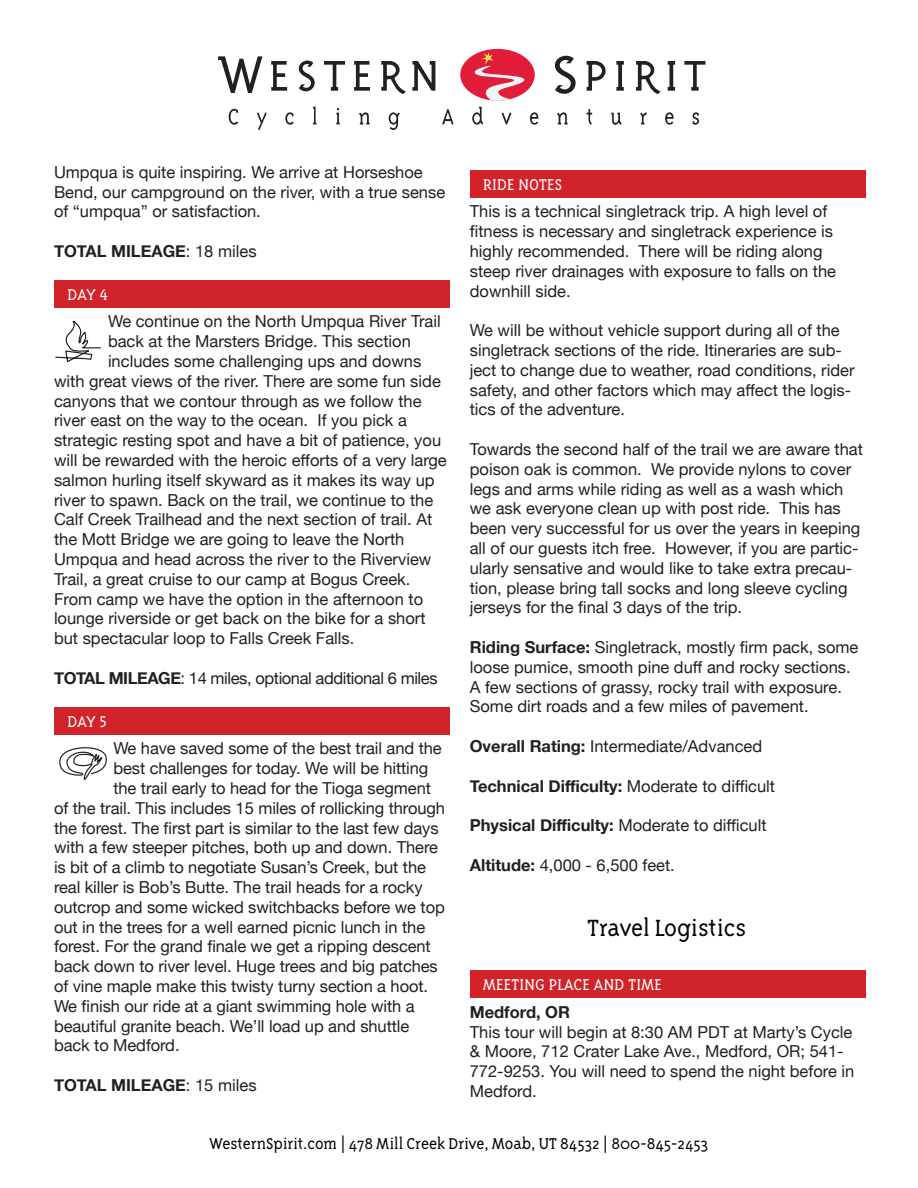
<style>
.page{position:relative;width:918px;height:1188px;background:#fff}
.page>*{position:absolute;margin:0;border:0;box-sizing:border-box;transform-origin:0 0}
.t1{font:300 27px "Triplex Serif OT";color:#000}
.t2{font:300 18px "Triplex Serif OT";color:#000}
.t3{font:300 18px "Triplex Serif OT";letter-spacing:.02em;color:#fff}
.t4{font:16.5px/19.8px "Helvetica Neue";color:#231f20}
.t5{font:700 16.5px "Helvetica Neue";color:#231f20}
.t6{font:16.5px "Helvetica Neue";letter-spacing:-.025em;color:#231f20}
.s1{font-weight:400}
.s2{font-weight:700}
</style>
<div class="page">
<svg style="left:218px;top:49px;width:487px;height:81px"></svg>
<div style="left:54px;top:280px;width:395px;height:28px;background:#d1232a"></div>
<svg style="left:55px;top:321px;width:46px;height:41px"></svg>
<div style="left:54px;top:707px;width:395px;height:28px;background:#d1232a"></div>
<svg style="left:59px;top:747px;width:48px;height:33px"></svg>
<div style="left:470px;top:170px;width:395px;height:28px;background:#d1232a"></div>
<div style="left:470px;top:970px;width:395px;height:28px;background:#d1232a"></div>
<p class="t4" style="left:54px;top:163px;width:393px">Umpqua is quite inspiring. We arrive at Horseshoe<br>Bend, our campground on the river, with a true sense of “umpqua” or satisfaction.</p>
<p class="t5" style="left:54px;top:238px;width:204px">TOTAL MILEAGE<span class="s1">: 18 miles</span></p>
<p class="t3" style="left:68px;top:285px;width:42px">DAY 4</p>
<p class="t4" style="left:108px;top:313px;width:334px">We continue on the North Umpqua River Trail</p>
<p class="t4" style="left:108px;top:332px;width:304px">back at the Marsters Bridge. This section</p>
<p class="t4" style="left:108px;top:352px;width:315px">includes some challenging ups and downs</p>
<p class="t4" style="left:54px;top:372px;width:388px">with great views of the river. There are some fun side</p>
<p class="t4" style="left:54px;top:392px;width:369px">canyons that we contour through as we follow the</p>
<p class="t4" style="left:54px;top:412px;width:354px">river east on the way to the ocean. If you pick a</p>
<p class="t4" style="left:54px;top:431px;width:389px">strategic resting spot and have a bit of patience, you</p>
<p class="t4" style="left:54px;top:451px;width:394px">will be rewarded with the heroic efforts of a very large</p>
<p class="t4" style="left:54px;top:471px;width:382px">salmon hurling itself skyward as it makes its way up</p>
<p class="t4" style="left:54px;top:491px;width:381px">river to spawn. Back on the trail, we continue to the</p>
<p class="t4" style="left:54px;top:511px;width:380px">Calf Creek Trailhead and the next section of trail. At</p>
<p class="t4" style="left:54px;top:530px;width:352px">the Mott Bridge we are going to leave the North</p>
<p class="t4" style="left:54px;top:550px;width:379px">Umpqua and head across the river to the Riverview</p>
<p class="t4" style="left:54px;top:570px;width:358px">Trail, a great cruise to our camp at Bogus Creek.</p>
<p class="t4" style="left:54px;top:590px;width:371px">From camp we have the option in the afternoon to</p>
<p class="t4" style="left:54px;top:610px;width:373px">lounge riverside or get back on the bike for a short</p>
<p class="t4" style="left:54px;top:629px;width:302px">but spectacular loop to Falls Creek Falls.</p>
<p class="t6" style="left:54px;top:666px;width:385px"><span class="s2">TOTAL MILEAGE</span>: 14 miles, optional additional 6 miles</p>
<p class="t3" style="left:68px;top:712px;width:41px">DAY 5</p>
<p class="t4" style="left:113px;top:740px;width:330px">We have saved some of the best trail and the</p>
<p class="t4" style="left:113px;top:759px;width:317px">best challenges for today. We will be hitting</p>
<p class="t4" style="left:113px;top:779px;width:319px">the trail early to head for the Tioga segment</p>
<p class="t4" style="left:54px;top:799px;width:393px">of the trail. This includes 15 miles of rollicking through</p>
<p class="t4" style="left:54px;top:819px;width:386px">the forest. The first part is similar to the last few days</p>
<p class="t4" style="left:54px;top:839px;width:385px">with a few steeper pitches, both up and down. There</p>
<p class="t4" style="left:54px;top:858px;width:373px">is bit of a climb to negotiate Susan’s Creek, but the</p>
<p class="t4" style="left:54px;top:878px;width:370px">real killer is Bob’s Butte. The trail heads for a rocky</p>
<p class="t4" style="left:54px;top:898px;width:392px">outcrop and some wicked switchbacks before we top</p>
<p class="t4" style="left:54px;top:918px;width:373px">out in the trees for a well earned picnic lunch in the</p>
<p class="t4" style="left:54px;top:938px;width:378px">forest. For the grand finale we get a ripping descent</p>
<p class="t4" style="left:54px;top:957px;width:385px">back down to river level. Huge trees and big patches</p>
<p class="t4" style="left:54px;top:977px;width:376px">of vine maple make this twisty turny section a hoot.</p>
<p class="t4" style="left:54px;top:997px;width:362px">We finish our ride at a giant swimming hole with a</p>
<p class="t4" style="left:54px;top:1017px;width:357px">beautiful granite beach. We’ll load up and shuttle</p>
<p class="t4" style="left:54px;top:1037px;width:127px">back to Medford.</p>
<p class="t5" style="left:54px;top:1072px;width:204px">TOTAL MILEAGE<span class="s1">: 15 miles</span></p>
<p class="t3" style="left:483px;top:175px;width:81px">RIDE NOTES</p>
<p class="t4" style="left:470px;top:202px;width:368px">This is a technical singletrack trip. A high level of fitness is necessary and singletrack experience is highly recommended. There will be riding along steep river drainages with exposure to falls on the downhill side.</p>
<p class="t4" style="left:470px;top:321px;width:386px">We will be without vehicle support during all of the singletrack sections of the ride. Itineraries are sub&shy;ject to change due to weather, road conditions, rider safety, and other factors which may affect the logis&shy;tics of the adventure.</p>
<p class="t4" style="left:470px;top:440px;width:395px">Towards the second half of the trail we are aware that poison oak is common. We provide nylons to cover legs and arms while riding as well as a wash which we ask everyone clean up with post ride. This has been very successful for us over the years in keeping all of our guests itch free. However, if you are partic&shy;ularly sensative and would like to take extra precau&shy;tion, please bring tall socks and long sleeve cycling jerseys for the final 3 days of the trip.</p>
<p class="t4" style="left:470px;top:638px;width:390px"><span class="s2">Riding Surface:</span> Singletrack, mostly firm pack, some loose pumice, smooth pine duff and rocky sections.<br>A few sections of grassy, rocky trail with exposure.<br>Some dirt roads and a few miles of pavement.</p>
<p class="t4" style="left:470px;top:737px;width:294px"><span class="s2">Overall Rating:</span> Intermediate/Advanced</p>
<p class="t5" style="left:470px;top:773px;width:307px">Technical Difficulty: <span class="s1">Moderate to difficult</span></p>
<p class="t5" style="left:470px;top:812px;width:298px">Physical Difficulty: <span class="s1">Moderate to difficult</span></p>
<p class="t4" style="left:470px;top:856px;width:207px"><span class="s2">Altitude:</span> 4,000 - 6,500 feet.</p>
<p class="t1" style="left:588px;top:914px;width:160px">Travel Logistics</p>
<p class="t3" style="left:483px;top:975px;width:180px">MEETING PLACE AND TIME</p>
<p class="t5" style="left:470px;top:999px;width:102px">Medford, OR</p>
<p class="t4" style="left:470px;top:1023px;width:386px">This tour will begin at 8:30 AM PDT at Marty’s Cycle &amp; Moore, 712 Crater Lake Ave., Medford, OR; 541- 772-9253. You will need to spend the night before in Medford.</p>
<p class="t2" style="left:210px;top:1134px;width:500px">WesternSpirit.com | 478 Mill Creek Drive, Moab, UT 84532 | 800-845-2453</p>
</div>
